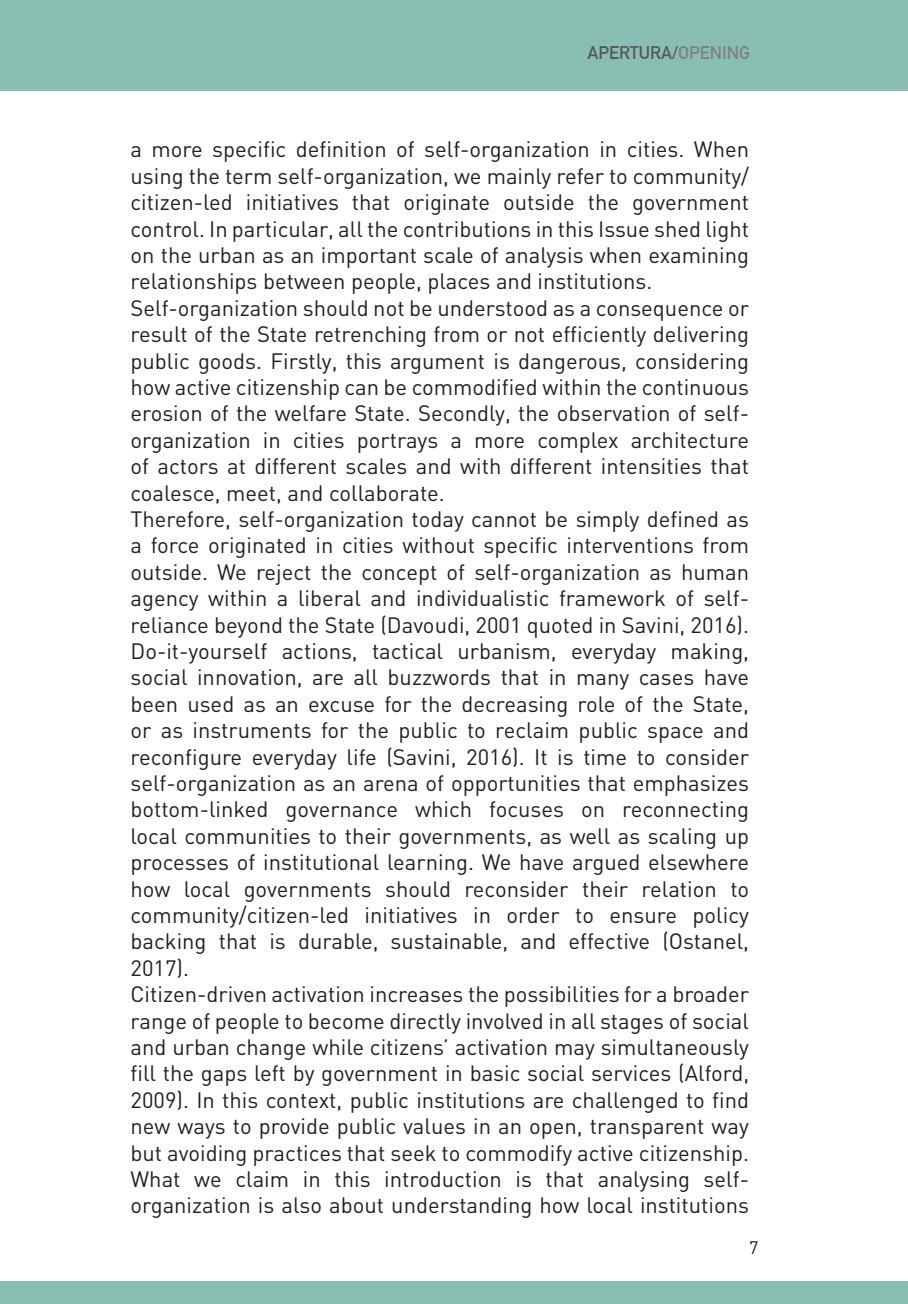
<style>
.page{position:relative;width:908px;height:1304px;background:#fff}
.page>*{position:absolute;margin:0;border:0;box-sizing:border-box;transform-origin:0 0}
.t1{font:22px/26.4px "DIN";color:#231f20;text-align:justify}
.t2{font:700 18px "DIN Alternate";color:#57585a}
.t3{font:18px "DIN";color:#231f20}
.s1{color:#808285}
</style>
<div class="page">
<div style="left:0;top:0;width:907px;height:90px;background:#8abeb2"></div>
<div style="left:0;top:1281px;width:907px;height:23px;background:#8abeb2"></div>
<p class="t2" style="left:587px;top:39px;width:164px">APERTURA/<span class="s1">OPENING</span></p>
<p class="t1" style="left:130px;top:136px;width:619px">a more specific definition of self-organization in cities. When using the term self-organization, we mainly refer to community/ citizen-led initiatives that originate outside the government control. In particular, all the contributions in this Issue shed light on the urban as an important scale of analysis when examining relationships between people, places and institutions.</p>
<p class="t1" style="left:130px;top:294px;width:619px">Self-organization should not be understood as a consequence or result of the State retrenching from or not efficiently delivering public goods. Firstly, this argument is dangerous, considering how active citizenship can be commodified within the continuous erosion of the welfare State. Secondly, the observation of self&shy;organization in cities portrays a more complex architecture of actors at different scales and with different intensities that coalesce, meet, and collaborate.</p>
<p class="t1" style="left:130px;top:505px;width:620px">Therefore, self-organization today cannot be simply defined as a force originated in cities without specific interventions from outside. We reject the concept of self-organization as human agency within a liberal and individualistic framework of self&shy;reliance beyond the State (Davoudi, 2001 quoted in Savini, 2016).<br>Do-it-yourself actions, tactical urbanism, everyday making, social innovation, are all buzzwords that in many cases have been used as an excuse for the decreasing role of the State, or as instruments for the public to reclaim public space and reconfigure everyday life (Savini, 2016). It is time to consider self-organization as an arena of opportunities that emphasizes bottom-linked governance which focuses on reconnecting local communities to their governments, as well as scaling up processes of institutional learning. We have argued elsewhere how local governments should reconsider their relation to community/citizen-led initiatives in order to ensure policy backing that is durable, sustainable, and effective (Ostanel, 2017).</p>
<p class="t1" style="left:130px;top:981px;width:620px">Citizen-driven activation increases the possibilities for a broader range of people to become directly involved in all stages of social and urban change while citizens’ activation may simultaneously fill the gaps left by government in basic social services (Alford, 2009). In this context, public institutions are challenged to find new ways to provide public values in an open, transparent way but avoiding practices that seek to commodify active citizenship.</p>
<p class="t1" style="left:130px;top:1165px;width:619px">What we claim in this introduction is that analysing self&shy;organization is also about understanding how local institutions</p>
<p class="t3" style="left:748px;top:1237px;width:11px">7</p>
</div>
